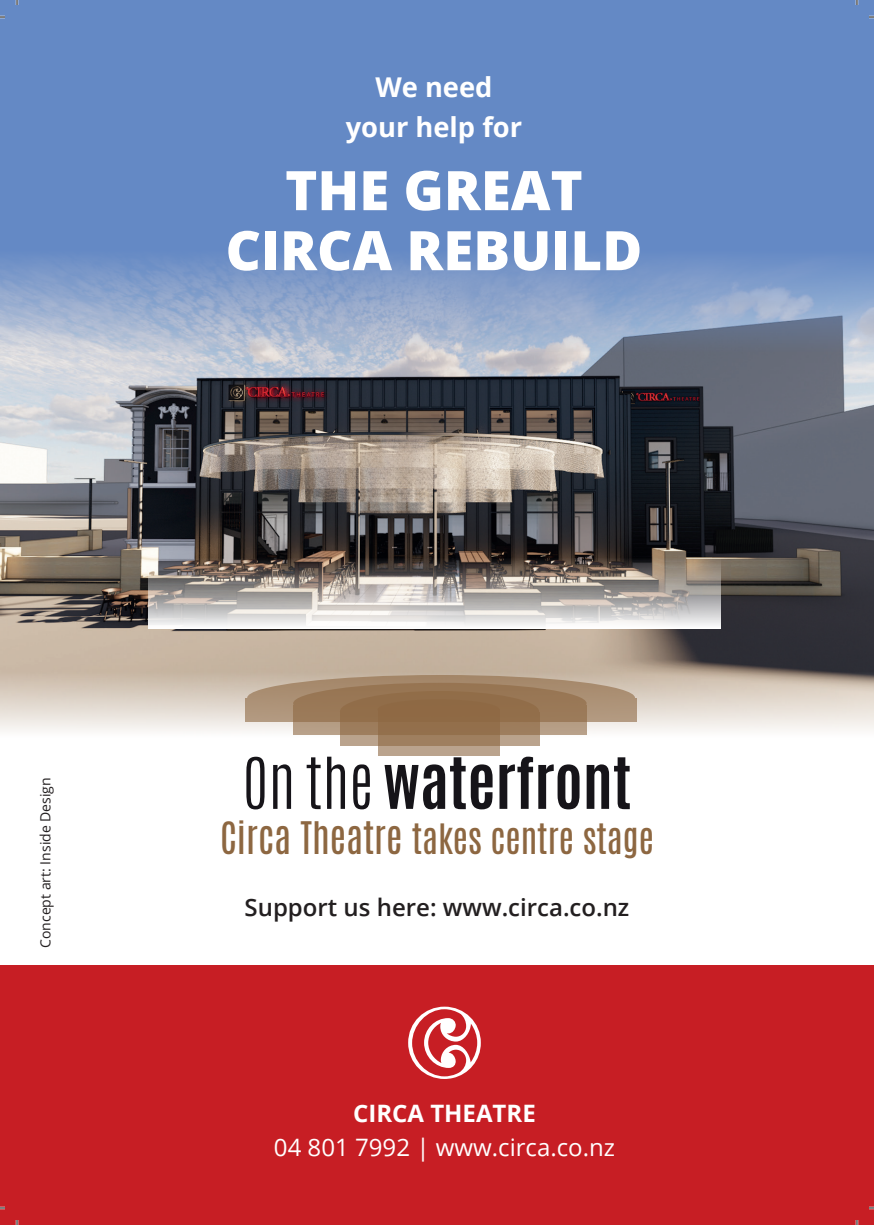
<style>
.page{position:relative;width:874px;height:1225px;background:#fff}
.page>*{position:absolute;margin:0;border:0;box-sizing:border-box;transform-origin:0 0}
.t1{font:700 60px "Antonio";color:#161419}
.t2{font:800 54.6px/60px "Open Sans";color:#fff;text-align:center}
.t3{font:35px "Antonio";color:#8d6741}
.t4{font:700 27.2px/39.2px "Open Sans";color:#fff;text-align:center}
.t5{font:24px/33.6px "Open Sans";color:#fff;text-align:center}
.t6{font:600 24px "Open Sans";color:#231f20}
.t7{font:14px "Open Sans";color:#231f20}
.s1{font-weight:300}
.s2{font-size:37.4px}
.s3{font-weight:700}
</style>
<div class="page">
<div style="left:0;top:965px;width:873px;height:260px;background:#c71e24"></div>
<img style="left:0;top:352px;width:873px;height:319px">
<div style="left:0;top:0;width:873px;height:249px;background:#6489c5"></div>
<svg style="left:0;top:249px;width:873px;height:103px;background:#8ca2c7"></svg>
<svg style="left:148px;top:557px;width:572px;height:71px;background:#aca5a0"></svg>
<svg style="left:408px;top:1006px;width:72px;height:73px"></svg>
<div style="left:0;top:671px;width:873px;height:66px;background:linear-gradient(to bottom,#c2b19e,#fefdfc)"></div>
<div style="left:247px;top:675px;width:387px;height:46px;background:#a78a6d;border-radius:50%"></div>
<div style="left:245px;top:698px;width:391px;height:24px;background:#af967b"></div>
<div style="left:293px;top:683px;width:293px;height:41px;background:#987654;border-radius:50%"></div>
<svg style="left:293px;top:705px;width:293px;height:30px;fill:#9c7b5a"></svg>
<div style="left:340px;top:691px;width:199px;height:41px;background:#916d49;border-radius:50%"></div>
<svg style="left:340px;top:714px;width:199px;height:31px"></svg>
<div style="left:377px;top:699px;width:122px;height:20px;background:#8d6741;border-radius:50%"></div>
<svg style="left:377px;top:714px;width:122px;height:42px"></svg>
<svg style="left:0;top:1206px;width:5px;height:3px"></svg>
<svg style="left:869px;top:1206px;width:4px;height:3px"></svg>
<p class="t4" style="left:345px;top:67px;width:178px">We need your help for</p>
<p class="t2" style="left:225px;top:157px;width:418px">THE GREAT<br>CIRCA REBUILD</p>
<p class="t7" style="left:36px;top:948px;width:172px;rotate:-90deg">Concept art: Inside Design</p>
<p class="t1" style="left:242px;top:738px;width:390px"><span class="s1">On the</span> WATERFRONT</p>
<p class="t3" style="left:220px;top:813px;width:435px"><span class="s2">Circa Theatre</span> takes centre stage</p>
<p class="t6" style="left:244px;top:891px;width:386px">Support us here: www.circa.co.nz</p>
<p class="t5" style="left:274px;top:1095px;width:342px"><span class="s3">CIRCA THEATRE<br></span>04 801 7992 | www.circa.co.nz</p>
</div>
